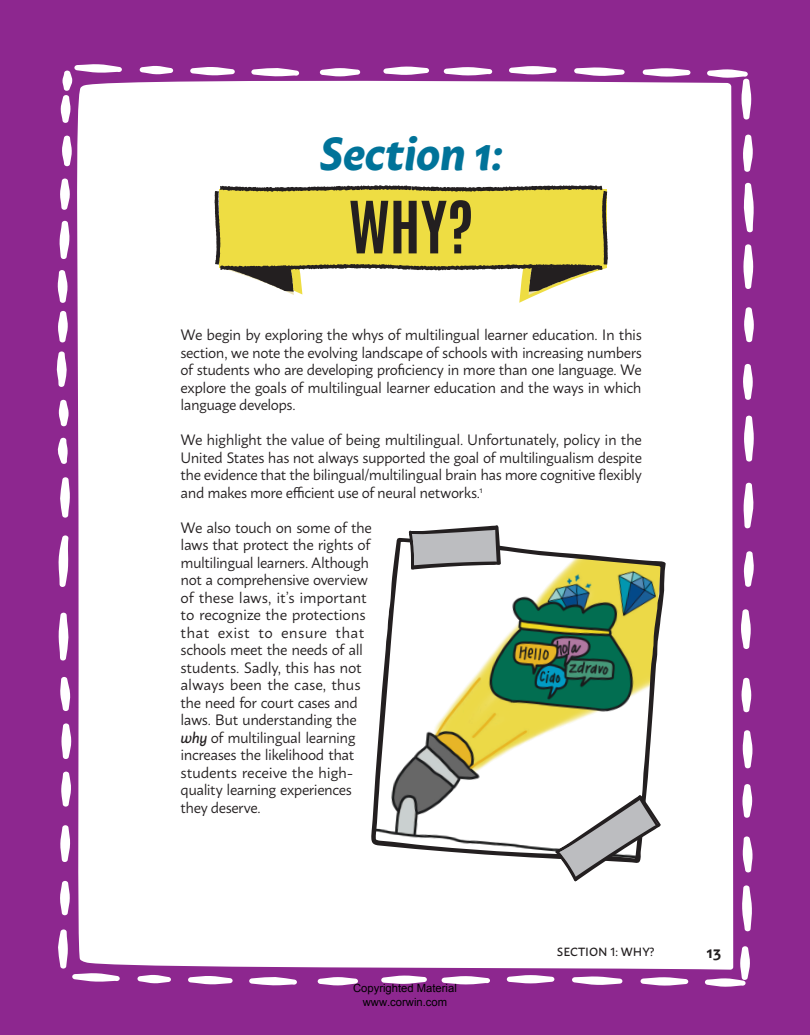
<style>
.page{position:relative;width:810px;height:1035px;background:#8d278f}
.page>*{position:absolute;margin:0;border:0;box-sizing:border-box;transform-origin:0 0}
.t1{font:700 61.25px "Antonio";color:#231f20}
.t2{font:italic 700 46.25px "Macho";letter-spacing:-.005em;color:#007399}
.t3{font:600 16.25px "Macho";color:#231f20}
.t4{font:15px/17.5px "Macho";letter-spacing:-.025em;color:#231f20;text-align:justify}
.t5{font:500 11.88px "Macho";color:#231f20}
.t6{font:11.25px/13.5px "Arial";color:#000;text-align:center}
.s1{font-weight:500;font-style:italic}
</style>
<div class="page">
<div style="left:77px;top:80px;width:671px;height:890px;background:#fff"></div>
<svg style="left:742px;top:885px;width:10px;height:46px"></svg>
<svg style="left:743px;top:836px;width:10px;height:37px"></svg>
<svg style="left:742px;top:784px;width:10px;height:34px"></svg>
<svg style="left:743px;top:730px;width:10px;height:38px"></svg>
<svg style="left:741px;top:678px;width:10px;height:34px"></svg>
<svg style="left:741px;top:609px;width:10px;height:40px"></svg>
<svg style="left:744px;top:551px;width:10px;height:36px"></svg>
<svg style="left:743px;top:483px;width:11px;height:45px"></svg>
<svg style="left:744px;top:416px;width:10px;height:46px"></svg>
<svg style="left:743px;top:364px;width:10px;height:36px"></svg>
<svg style="left:744px;top:307px;width:10px;height:35px"></svg>
<svg style="left:743px;top:244px;width:10px;height:45px"></svg>
<svg style="left:742px;top:183px;width:12px;height:49px"></svg>
<svg style="left:743px;top:135px;width:10px;height:37px"></svg>
<svg style="left:705px;top:946px;width:45px;height:41px"></svg>
<svg style="left:641px;top:977px;width:47px;height:9px"></svg>
<svg style="left:572px;top:976px;width:50px;height:9px"></svg>
<svg style="left:507px;top:975px;width:47px;height:8px"></svg>
<svg style="left:442px;top:976px;width:48px;height:8px"></svg>
<svg style="left:381px;top:975px;width:46px;height:9px"></svg>
<svg style="left:318px;top:977px;width:40px;height:8px"></svg>
<svg style="left:249px;top:977px;width:48px;height:8px"></svg>
<svg style="left:188px;top:976px;width:45px;height:8px"></svg>
<svg style="left:137px;top:975px;width:34px;height:8px"></svg>
<svg style="left:707px;top:69px;width:44px;height:51px"></svg>
<svg style="left:643px;top:68px;width:47px;height:9px"></svg>
<svg style="left:574px;top:67px;width:51px;height:9px"></svg>
<svg style="left:509px;top:66px;width:48px;height:8px"></svg>
<svg style="left:444px;top:67px;width:48px;height:8px"></svg>
<svg style="left:383px;top:66px;width:46px;height:9px"></svg>
<svg style="left:320px;top:68px;width:40px;height:8px"></svg>
<svg style="left:251px;top:68px;width:48px;height:8px"></svg>
<svg style="left:190px;top:67px;width:45px;height:8px"></svg>
<svg style="left:140px;top:66px;width:33px;height:8px"></svg>
<svg style="left:58px;top:929px;width:62px;height:53px"></svg>
<svg style="left:60px;top:881px;width:10px;height:34px"></svg>
<svg style="left:60px;top:825px;width:10px;height:37px"></svg>
<svg style="left:61px;top:772px;width:10px;height:35px"></svg>
<svg style="left:61px;top:723px;width:10px;height:36px"></svg>
<svg style="left:60px;top:677px;width:10px;height:34px"></svg>
<svg style="left:59px;top:613px;width:10px;height:48px"></svg>
<svg style="left:58px;top:535px;width:11px;height:52px"></svg>
<svg style="left:60px;top:477px;width:10px;height:41px"></svg>
<svg style="left:57px;top:438px;width:11px;height:26px"></svg>
<svg style="left:59px;top:400px;width:10px;height:26px"></svg>
<svg style="left:56px;top:351px;width:11px;height:36px"></svg>
<svg style="left:58px;top:311px;width:10px;height:31px"></svg>
<svg style="left:58px;top:270px;width:10px;height:33px"></svg>
<svg style="left:59px;top:221px;width:11px;height:38px"></svg>
<svg style="left:60px;top:179px;width:10px;height:31px"></svg>
<svg style="left:62px;top:136px;width:10px;height:30px"></svg>
<svg style="left:61px;top:64px;width:61px;height:59px"></svg>
<svg style="left:215px;top:185px;width:393px;height:118px;background:#dcd16f"></svg>
<svg style="left:370px;top:536px;width:298px;height:384px;background:#c8d2c0"></svg>
<svg style="left:408px;top:371px;width:94px;height:443px;background:#e5e3d5"></svg>
<svg style="left:554px;top:793px;width:108px;height:90px;background:#cfcecf"></svg>
<h2 class="t2" style="left:319px;top:113px;width:186px">Section 1:</h2>
<h1 class="t1" style="left:349px;top:184px;width:126px">WHY?</h1>
<p class="t4" style="left:181px;top:325px;width:463px">We begin by exploring the whys of multilingual learner education. In this section, we note the evolving landscape of schools with increasing numbers of students who are developing proficiency in more than one language. We explore the goals of multilingual learner education and the ways in which language develops.</p>
<p class="t4" style="left:181px;top:430px;width:463px">We highlight the value of being multilingual. Unfortunately, policy in the United States has not always supported the goal of multilingualism despite the evidence that the bilingual/multilingual brain has more cognitive flexibly and makes more efficient use of neural networks.<sup>1</sup></p>
<p class="t4" style="left:181px;top:517px;width:193px;text-align:left">We also touch on some of the laws that protect the rights of multilingual learners. Although not a comprehensive overview of these laws, it’s important to recognize the protections that exist to ensure that schools meet the needs of all students. Sadly, this has not always been the case, thus the need for court cases and laws. But understanding the <span class="s1">why</span> of multilingual learning increases the likelihood that students receive the high&shy;quality learning experiences they deserve.</p>
<p class="t6" style="left:353px;top:982px;width:105px">Copyrighted Material www.corwin.com</p>
<p class="t5" style="left:557px;top:941px;width:99px">SECTION 1: WHY?</p>
<p class="t3" style="left:707px;top:937px;width:16px">13</p>
</div>
